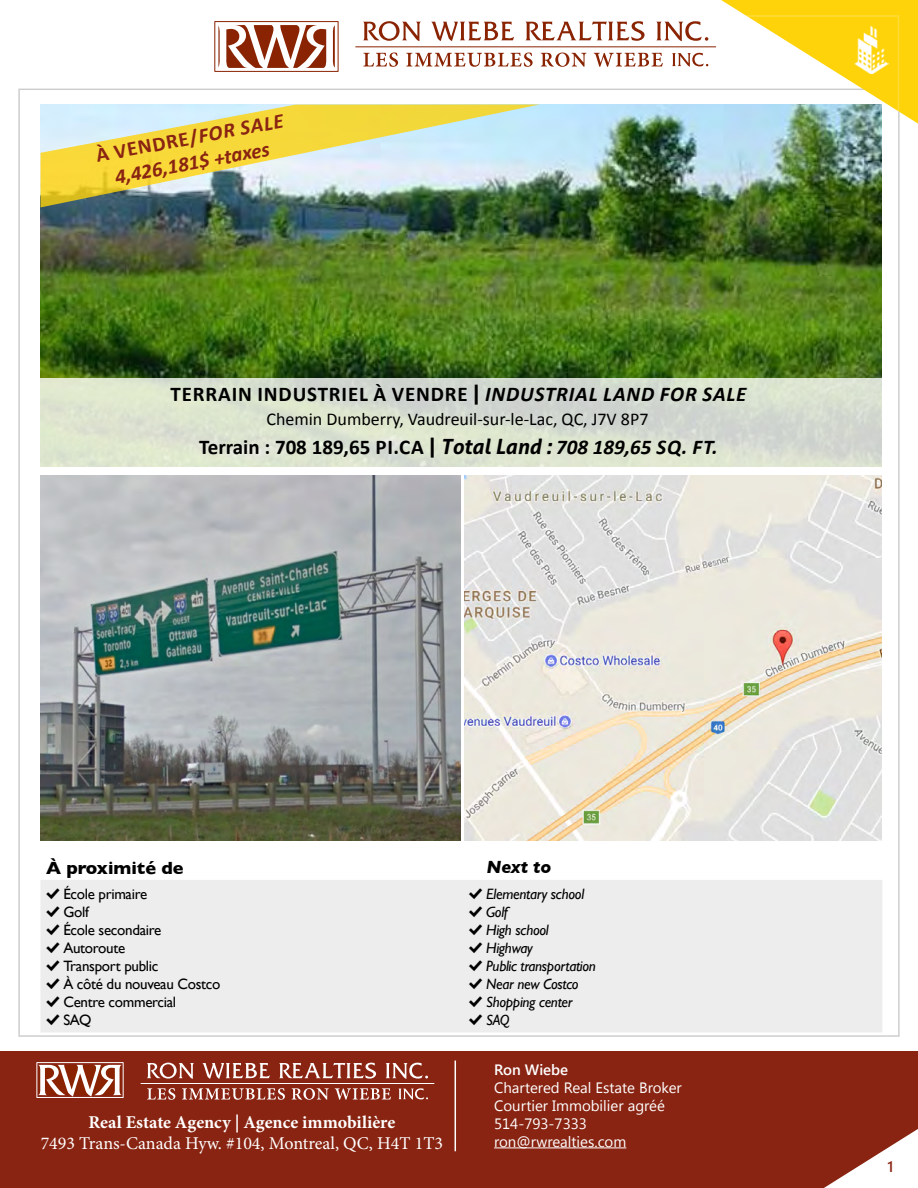
<style>
.page{position:relative;width:918px;height:1188px;background:#fff}
.page>*{position:absolute;margin:0;border:0;box-sizing:border-box;transform-origin:0 0}
.t1{font:700 21px "Calibri";color:#000}
.t2{font:700 21px "Calibri";letter-spacing:.04em;color:#000}
.t3{font:italic 700 21px/25.3px "Calibri";color:#892412;text-align:center}
.t4{font:18px "Calibri";color:#000}
.t5{font:18px "Minion Pro";color:#fff}
.t6{font:700 18px "Minion Pro";color:#fff}
.t7{font:700 18px "Gill Sans";color:#000}
.t8{font:italic 700 18px "Gill Sans";color:#000}
.t9{font:15px/18px "Gill Sans";letter-spacing:-.02em;color:#000}
.t10{font:italic 15px/18px "Gill Sans";letter-spacing:-.02em;color:#000}
.t11{font:15px "Segoe UI Symbol";color:#fff}
.t12{font:600 15px "Segoe UI";color:#fff}
.t13{font:600 15px "Segoe UI";color:#892412}
.s1{font-style:normal}
.s2{font-family:"Aller"}
.s3{font-style:italic}
.s4{font-family:"Aller";font-style:italic}
</style>
<div class="page">
<img style="left:40px;top:105px;width:842px;height:273px">
<div style="left:0;top:1052px;width:918px;height:136px;background:#892412"></div>
<svg style="left:363px;top:21px;width:58px;height:20px"></svg>
<svg style="left:431px;top:22px;width:83px;height:19px"></svg>
<svg style="left:525px;top:21px;width:120px;height:20px"></svg>
<svg style="left:656px;top:21px;width:52px;height:20px"></svg>
<svg style="left:672px;top:53px;width:36px;height:14px"></svg>
<hr style="left:355px;top:47px;width:361px;height:1px;background:#892301">
<svg style="left:363px;top:52px;width:35px;height:15px"></svg>
<svg style="left:406px;top:52px;width:127px;height:15px"></svg>
<svg style="left:541px;top:53px;width:45px;height:14px"></svg>
<svg style="left:594px;top:53px;width:69px;height:14px"></svg>
<svg style="left:218px;top:25px;width:117px;height:43px"></svg>
<div style="left:215px;top:21px;width:123px;height:51px;border:1px solid #892301"></div>
<svg style="left:39px;top:1065px;width:82px;height:31px;background:#bc8270"></svg>
<div style="left:37px;top:1062px;width:86px;height:36px;border:1px solid #fff"></div>
<svg style="left:147px;top:1063px;width:47px;height:16px"></svg>
<svg style="left:202px;top:1063px;width:68px;height:16px"></svg>
<svg style="left:279px;top:1063px;width:97px;height:16px"></svg>
<svg style="left:386px;top:1063px;width:42px;height:16px"></svg>
<svg style="left:399px;top:1088px;width:29px;height:12px"></svg>
<hr style="left:141px;top:1083px;width:293px;height:1px;background:#fff">
<svg style="left:147px;top:1088px;width:28px;height:12px"></svg>
<svg style="left:182px;top:1088px;width:103px;height:12px"></svg>
<svg style="left:292px;top:1088px;width:37px;height:12px"></svg>
<svg style="left:335px;top:1088px;width:56px;height:12px"></svg>
<svg style="left:721px;top:0;width:197px;height:124px"></svg>
<svg style="left:824px;top:1129px;width:94px;height:59px"></svg>
<hr style="left:898px;top:15px;width:1px;height:97px;background:#fff">
<hr style="left:741px;top:15px;width:157px;height:2px;background:#fff">
<hr style="left:455px;top:1061px;width:1px;height:90px;background:#fff">
<hr style="left:494px;top:1147px;width:132px;height:1px;background:#fff">
<svg style="left:40px;top:378px;width:842px;height:89px;background:#d8dfcf"></svg>
<img style="left:40px;top:476px;width:420px;height:365px">
<img style="left:465px;top:476px;width:417px;height:365px">
<div style="left:41px;top:880px;width:841px;height:152px;background:#ededed"></div>
<svg style="left:40px;top:105px;width:500px;height:102px;background:#cace96"></svg>
<img style="left:854px;top:27px;width:35px;height:46px">
<svg style="left:46px;top:888px;width:14px;height:11px"></svg>
<svg style="left:46px;top:906px;width:14px;height:11px"></svg>
<svg style="left:46px;top:924px;width:14px;height:11px"></svg>
<svg style="left:46px;top:942px;width:14px;height:11px"></svg>
<svg style="left:46px;top:960px;width:14px;height:11px"></svg>
<svg style="left:46px;top:978px;width:14px;height:11px"></svg>
<svg style="left:46px;top:996px;width:14px;height:11px"></svg>
<svg style="left:46px;top:1014px;width:14px;height:11px"></svg>
<svg style="left:469px;top:888px;width:13px;height:11px"></svg>
<svg style="left:469px;top:906px;width:13px;height:11px"></svg>
<svg style="left:469px;top:924px;width:13px;height:11px"></svg>
<svg style="left:469px;top:942px;width:13px;height:11px"></svg>
<svg style="left:469px;top:960px;width:13px;height:11px"></svg>
<svg style="left:469px;top:978px;width:13px;height:11px"></svg>
<svg style="left:469px;top:996px;width:13px;height:11px"></svg>
<svg style="left:469px;top:1014px;width:13px;height:11px"></svg>
<svg style="left:495px;top:1147px;width:72px;height:1px"></svg>
<h1 class="t3" style="left:94px;top:143px;width:192px;rotate:-11deg"><span class="s1">À VENDRE/</span>FOR SALE<br>4,426,181$ +taxes</h1>
<h1 class="t2" style="left:171px;top:380px;width:577px">TERRAIN INDUSTRIEL À VENDRE <span class="s2">|</span> <span class="s3">INDUSTRIAL LAND FOR SALE</span></h1>
<h1 class="t1" style="left:199px;top:433px;width:520px">Terrain : 708 189,65 PI.CA <span class="s2">|</span> <span class="s4">Total Land :</span> <span class="s3">708 189,65 SQ. FT.</span></h1>
<p class="t4" style="left:266px;top:407px;width:384px">Chemin Dumberry, Vaudreuil-sur-le-Lac, QC, J7V 8P7</p>
<p class="t7" style="left:46px;top:853px;width:139px">À proximité de</p>
<p class="t8" style="left:487px;top:857px;width:66px">Next to</p>
<p class="t9" style="left:63px;top:884px;width:159px">École primaire<br>Golf<br>École secondaire<br>Autoroute<br>Transport public<br>À côté du nouveau Costco<br>Centre commercial<br>SAQ</p>
<p class="t10" style="left:486px;top:885px;width:111px">Elementary school<br>Golf<br>High school<br>Highway<br>Public transportation<br>Near new Costco<br>Shopping center<br>SAQ</p>
<p class="t6" style="left:89px;top:1109px;width:308px">Real Estate Agency | Agence immobilière</p>
<p class="t5" style="left:41px;top:1132px;width:404px">7493 Trans-Canada Hyw. #104, Montreal, QC, H4T 1T3</p>
<p class="t12" style="left:494px;top:1058px;width:76px">Ron Wiebe</p>
<p class="t11" style="left:588px;top:1078px;width:41px">● ▲▼ ▼</p>
<p class="t11" style="left:503px;top:1096px;width:30px">□◆ ▼</p>
<p class="t11" style="left:510px;top:1114px;width:78px">✔ ✓ ✓✓✓</p>
<p class="t11" style="left:568px;top:1132px;width:47px">●▼▲□</p>
<p class="t13" style="left:888px;top:1156px;width:8px">1</p>
</div>
